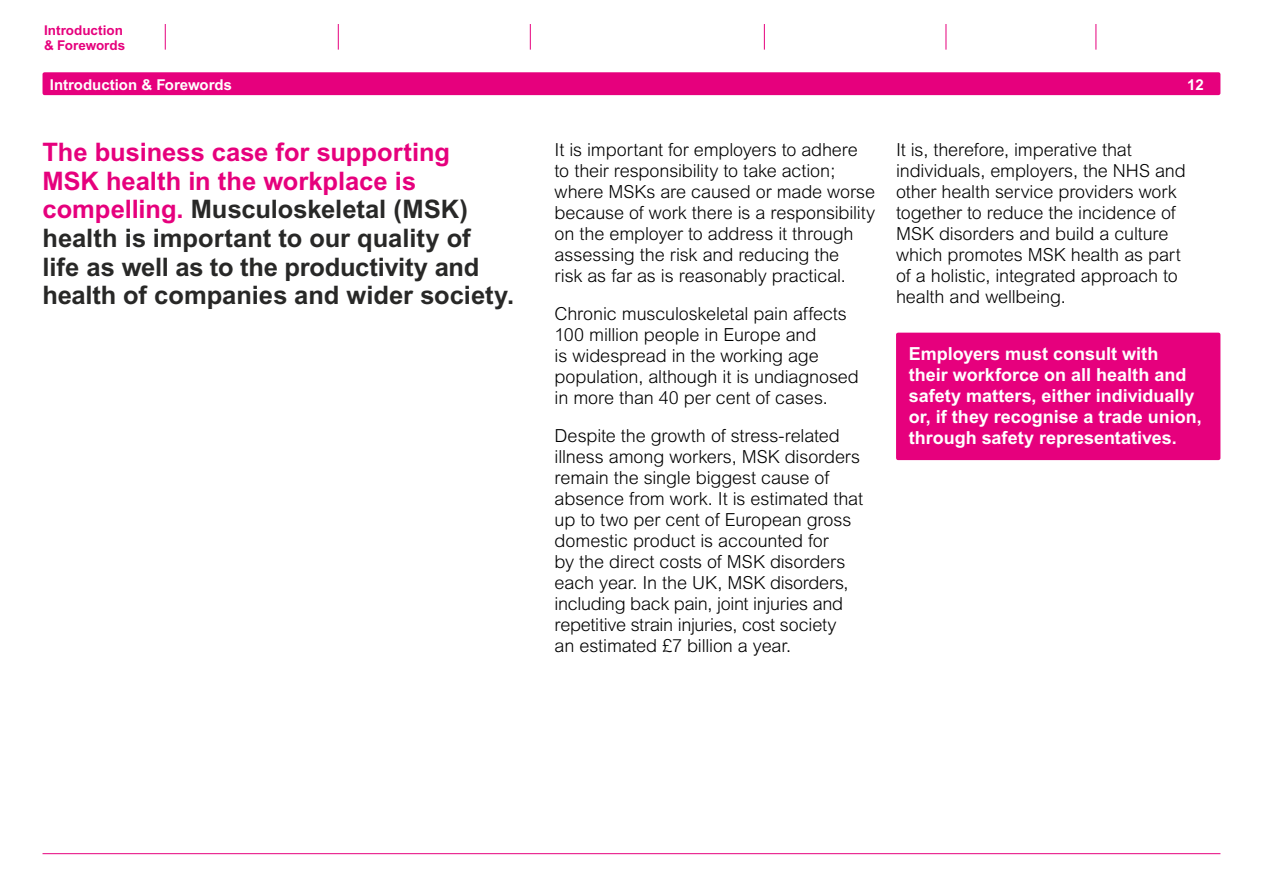
<style>
.page{position:relative;width:1263px;height:893px;background:#fff}
.page>*{position:absolute;margin:0;border:0;box-sizing:border-box;transform-origin:0 0}
.t1{font:700 25.5px/28.5px "Arial";letter-spacing:-.005em;color:#282827}
.t2{font:300 18px/21px "Arial";letter-spacing:-.005em;color:#000}
.t3{font:700 18px/21px "Arial";color:#fff}
.t4{font:700 15px "Arial";color:#fff}
.t5{font:700 13.5px/15px "Arial";color:#e6007d}
.s1{color:#e6007d}
</style>
<div class="page">
<hr style="left:43px;top:853px;width:1177px;height:1px;background:#e6007d">
<svg style="left:165px;top:24px;width:1px;height:26px"></svg>
<svg style="left:338px;top:24px;width:1px;height:26px"></svg>
<svg style="left:530px;top:24px;width:1px;height:26px"></svg>
<svg style="left:764px;top:24px;width:1px;height:26px"></svg>
<svg style="left:945px;top:24px;width:1px;height:26px"></svg>
<svg style="left:1095px;top:24px;width:1px;height:26px"></svg>
<div style="left:43px;top:72px;width:1177px;height:23px;background:#e6007d;border-radius:2px"></div>
<div style="left:896px;top:333px;width:324px;height:127px;background:#e6007d;border-radius:2px"></div>
<p class="t5" style="left:44px;top:22px;width:83px">Introduction &amp; Forewords</p>
<p class="t4" style="left:50px;top:76px;width:183px">Introduction &amp; Forewords</p>
<p class="t4" style="left:1187px;top:76px;width:18px">12</p>
<h1 class="t1" style="left:43px;top:138px;width:473px"><span class="s1">The business case for supporting<br>MSK health in the workplace is compelling.</span> Musculoskeletal (MSK) health is important to our quality of<br>life as well as to the productivity and health of companies and wider society.</h1>
<p class="t2" style="left:555px;top:139px;width:322px">It is important for employers to adhere to their responsibility to take action; where MSKs are caused or made worse because of work there is a responsibility on the employer to address it through assessing the risk and reducing the<br>risk as far as is reasonably practical.</p>
<p class="t2" style="left:555px;top:303px;width:306px">Chronic musculoskeletal pain affects 100 million people in Europe and<br>is widespread in the working age population, although it is undiagnosed in more than 40 per cent of cases.</p>
<p class="t2" style="left:555px;top:425px;width:310px">Despite the growth of stress-related illness among workers, MSK disorders remain the single biggest cause of absence from work. It is estimated that up to two per cent of European gross domestic product is accounted for<br>by the direct costs of MSK disorders each year. In the UK, MSK disorders, including back pain, joint injuries and repetitive strain injuries, cost society<br>an estimated £7 billion a year.</p>
<p class="t2" style="left:896px;top:139px;width:291px">It is, therefore, imperative that individuals, employers, the NHS and other health service providers work together to reduce the incidence of MSK disorders and build a culture which promotes MSK health as part of a holistic, integrated approach to health and wellbeing.</p>
<p class="t3" style="left:909px;top:343px;width:294px">Employers must consult with their workforce on all health and safety matters, either individually or, if they recognise a trade union, through safety representatives.</p>
</div>
